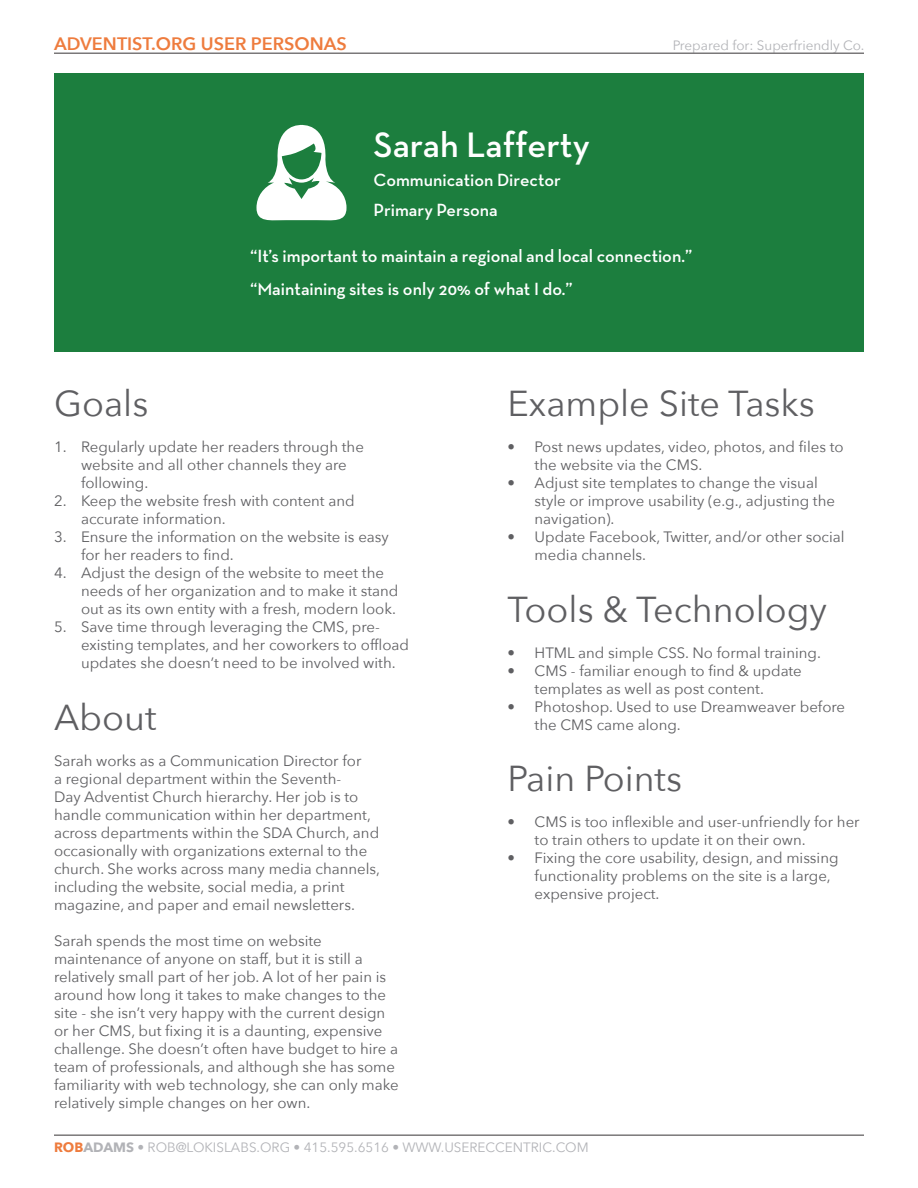
<style>
.page{position:relative;width:918px;height:1188px;background:#fff}
.page>*{position:absolute;margin:0;border:0;box-sizing:border-box;transform-origin:0 0}
.t1{font:36px "Avenir Next";color:#5f5f62}
.t2{font:600 36px "Neutra Text TF";color:#fff}
.t3{font:600 18px "Neutra Text TF";color:#fff}
.t4{font:600 18px "Avenir Next";color:#ee7c3e}
.t5{font:15px/18px "Avenir Next";color:#5f5f62}
.t6{font:13.5px "Avenir Next";color:#b2b3b7}
.s1{font-weight:700;color:#ee7c3e}
.s2{font-weight:700}
</style>
<div class="page">
<hr style="left:54px;top:1134px;width:810px;height:2px;background:#7a7879">
<hr style="left:54px;top:52px;width:810px;height:2px;background:#7a7879">
<div style="left:54px;top:74px;width:810px;height:278px;background:#1c7e3e"></div>
<svg style="left:257px;top:125px;width:90px;height:95px"></svg>
<p class="t4" style="left:54px;top:28px;width:294px">ADVENTIST.ORG USER PERSONAS</p>
<p class="t6" style="left:673px;top:33px;width:193px">Prepared for: Superfriendly Co.</p>
<p class="t2" style="left:374px;top:122px;width:218px">Sarah Lafferty</p>
<p class="t3" style="left:374px;top:168px;width:189px">Communication Director</p>
<p class="t3" style="left:374px;top:198px;width:126px">Primary Persona</p>
<p class="t3" style="left:250px;top:244px;width:444px">“It’s important to maintain a regional and local connection.”</p>
<p class="t3" style="left:250px;top:278px;width:324px">“Maintaining sites is only 20% of what I do.”</p>
<p class="t1" style="left:54px;top:373px;width:96px">Goals</p>
<p class="t5" style="left:81px;top:438px;width:284px;text-indent:-27px">1. Regularly update her readers through the website and all other channels they are following.</p>
<p class="t5" style="left:81px;top:492px;width:275px;text-indent:-27px">2. Keep the website fresh with content and accurate information.</p>
<p class="t5" style="left:81px;top:528px;width:309px;text-indent:-27px">3. Ensure the information on the website is easy for her readers to find.</p>
<p class="t5" style="left:81px;top:564px;width:319px;text-indent:-27px">4. Adjust the design of the website to meet the needs of her organization and to make it stand out as its own entity with a fresh, modern look.</p>
<p class="t5" style="left:81px;top:618px;width:330px;text-indent:-27px">5. Save time through leveraging the CMS, pre&shy;existing templates, and her coworkers to offload updates she doesn’t need to be involved with.</p>
<p class="t1" style="left:54px;top:687px;width:104px">About</p>
<p class="t5" style="left:54px;top:751px;width:328px">Sarah works as a Communication Director for<br>a regional department within the Seventh-<br>Day Adventist Church hierarchy. Her job is to handle communication within her department, across departments within the SDA Church, and occasionally with organizations external to the church. She works across many media channels, including the website, social media, a print magazine, and paper and email newsletters.</p>
<p class="t5" style="left:54px;top:931px;width:346px">Sarah spends the most time on website maintenance of anyone on staff, but it is still a relatively small part of her job. A lot of her pain is around how long it takes to make changes to the site - she isn’t very happy with the current design or her CMS, but fixing it is a daunting, expensive challenge. She doesn’t often have budget to hire a team of professionals, and although she has some familiarity with web technology, she can only make relatively simple changes on her own.</p>
<p class="t1" style="left:508px;top:373px;width:309px">Example Site Tasks</p>
<p class="t5" style="left:535px;top:438px;width:311px;text-indent:-27px">• Post news updates, video, photos, and files to the website via the CMS.</p>
<p class="t5" style="left:535px;top:474px;width:302px;text-indent:-27px">• Adjust site templates to change the visual style or improve usability (e.g., adjusting the navigation).</p>
<p class="t5" style="left:535px;top:528px;width:312px;text-indent:-27px">• Update Facebook, Twitter, and/or other social media channels.</p>
<p class="t1" style="left:508px;top:579px;width:321px">Tools &amp; Technology</p>
<p class="t5" style="left:508px;top:643px;width:315px">• HTML and simple CSS. No formal training.</p>
<p class="t5" style="left:535px;top:661px;width:269px;text-indent:-27px">• CMS - familiar enough to find &amp; update templates as well as post content.</p>
<p class="t5" style="left:535px;top:697px;width:312px;text-indent:-27px">• Photoshop. Used to use Dreamweaver before the CMS came along.</p>
<p class="t1" style="left:508px;top:748px;width:176px">Pain Points</p>
<p class="t5" style="left:535px;top:812px;width:327px;text-indent:-27px">• CMS is too inflexible and user-unfriendly for her to train others to update it on their own.</p>
<p class="t5" style="left:535px;top:848px;width:306px;text-indent:-27px">• Fixing the core usability, design, and missing functionality problems on the site is a large, expensive project.</p>
<p class="t6" style="left:54px;top:1136px;width:536px"><span class="s1">ROB</span><span class="s2">ADAMS</span> • ROB@LOKISLABS.ORG • 415.595.6516 • WWW.USERECCENTRIC.COM</p>
</div>
